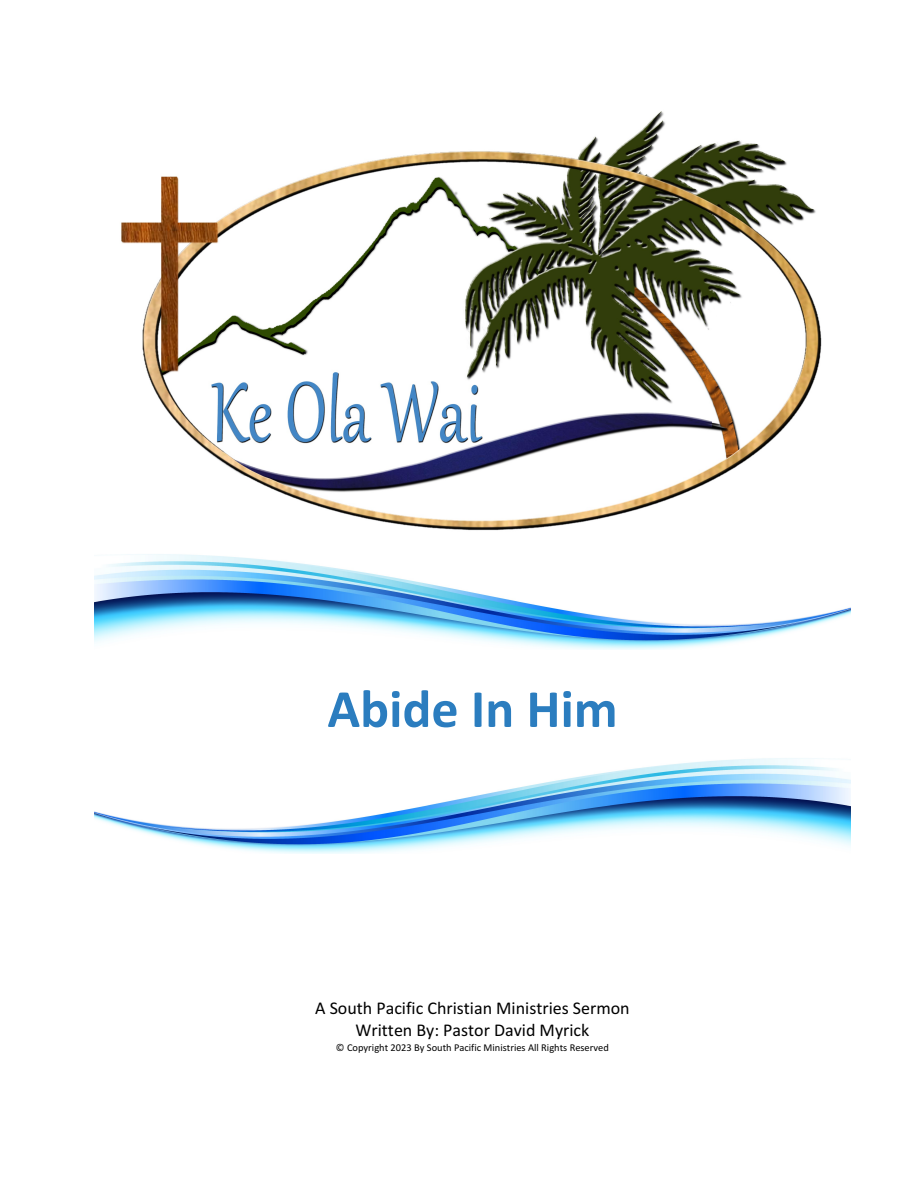
<style>
.page{position:relative;width:918px;height:1188px;background:#fff}
.page>*{position:absolute;margin:0;border:0;box-sizing:border-box;transform-origin:0 0}
.t1{font:700 54px "Calibri";color:#2b7dbf}
.t2{font:18px/21.9px "Calibri";color:#000;text-align:center}
.t3{font:10.5px "Calibri";color:#000}
</style>
<div class="page">
<img style="left:94px;top:111px;width:757px;height:520px">
<img style="left:95px;top:554px;width:755px;height:95px">
<img style="left:95px;top:758px;width:755px;height:95px">
<h1 class="t1" style="left:327px;top:686px;width:292px">Abide In Him</h1>
<p class="t2" style="left:315px;top:999px;width:316px">A South Pacific Christian Ministries Sermon<br>Written By: Pastor David Myrick</p>
<p class="t3" style="left:336px;top:1043px;width:274px">© Copyright 2023 By South Pacific Ministries All Rights Reserved</p>
</div>
